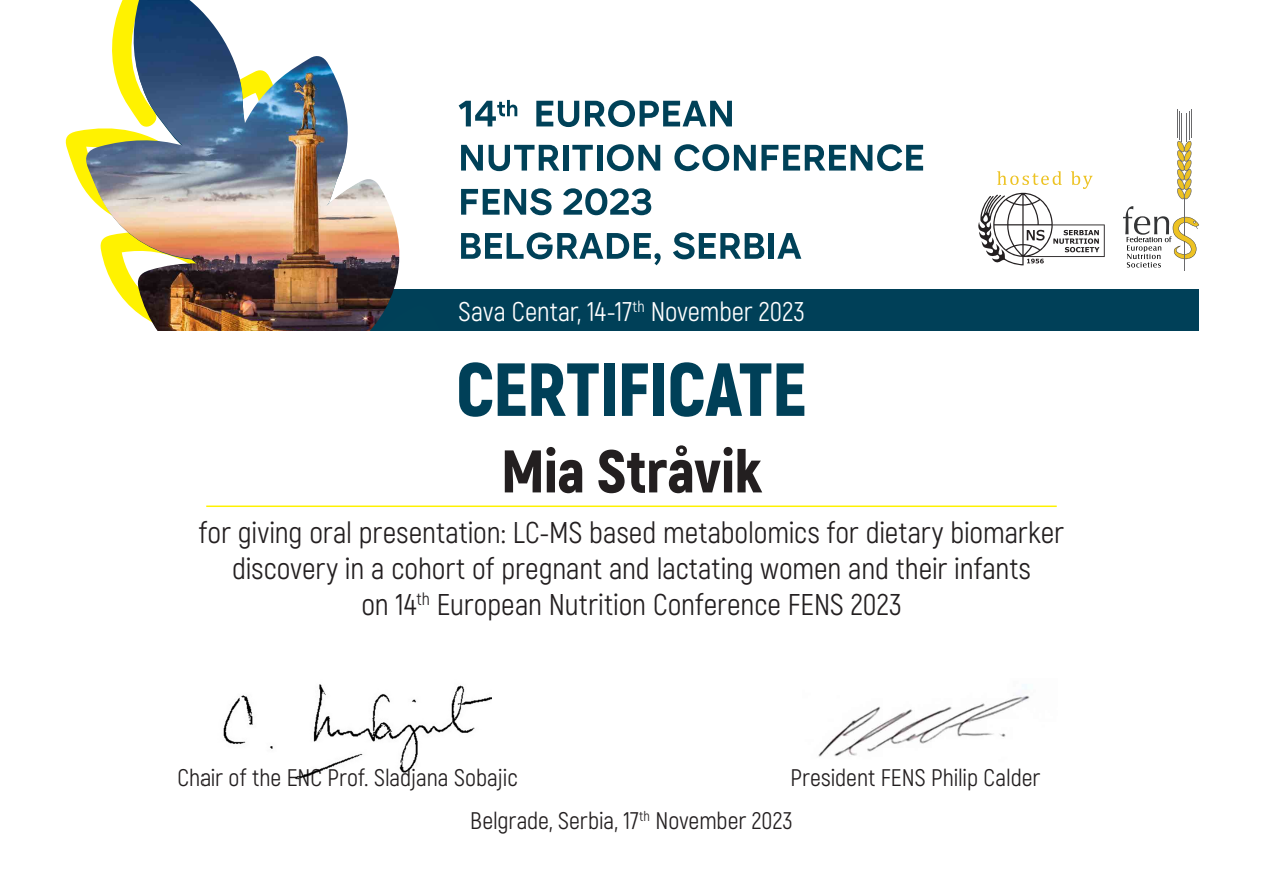
<style>
.page{position:relative;width:1263px;height:893px;background:#fff}
.page>*{position:absolute;margin:0;border:0;box-sizing:border-box;transform-origin:0 0}
.cert{font:900 75px "Akrobat";letter-spacing:-.01em;color:#004058}
.ime{font:900 60px "Akrobat";letter-spacing:-.01em;color:#231f20}
.for{font:30px/36px "Akrobat";color:#231f20;text-align:center}
.konf_datum{font:27px "Akrobat";letter-spacing:.005em;color:#fff}
.datum{font:24px "Akrobat";letter-spacing:-.005em;color:#231f20}
</style>
<div class="page">
<div style="left:280px;top:289px;width:919px;height:43px;background:#004058"></div>
<svg style="left:65px;top:129px;width:20px;height:61px"></svg>
<img style="left:85px;top:0;width:316px;height:332px">
<svg style="left:1123px;top:109px;width:76px;height:162px"></svg>
<svg style="left:978px;top:171px;width:127px;height:94px"></svg>
<img style="left:223px;top:684px;width:269px;height:96px">
<img style="left:818px;top:684px;width:212px;height:73px">
<svg style="left:459px;top:100px;width:58px;height:26px"></svg>
<svg style="left:536px;top:101px;width:43px;height:26px"></svg>
<svg style="left:585px;top:100px;width:147px;height:27px"></svg>
<svg style="left:461px;top:145px;width:22px;height:26px"></svg>
<svg style="left:489px;top:145px;width:70px;height:26px"></svg>
<div style="left:563px;top:145px;width:5px;height:26px;background:#004158"></div>
<svg style="left:572px;top:145px;width:21px;height:26px"></svg>
<div style="left:597px;top:145px;width:5px;height:26px;background:#004158"></div>
<svg style="left:607px;top:144px;width:53px;height:27px"></svg>
<svg style="left:674px;top:144px;width:249px;height:27px"></svg>
<svg style="left:461px;top:188px;width:91px;height:27px"></svg>
<svg style="left:563px;top:188px;width:88px;height:27px"></svg>
<svg style="left:461px;top:232px;width:200px;height:33px"></svg>
<svg style="left:673px;top:232px;width:91px;height:27px"></svg>
<div style="left:768px;top:233px;width:6px;height:26px;background:#004158"></div>
<svg style="left:777px;top:233px;width:24px;height:26px"></svg>
<hr style="left:206px;top:505px;width:851px;height:2px;background:#fff200">
<p class="konf_datum" style="left:459px;top:295px;width:348px">Sava Centar, 14-17<sup>th</sup> November 2023</p>
<p class="cert" style="left:456px;top:341px;width:352px">CERTIFICATE</p>
<p class="ime" style="left:501px;top:432px;width:262px">Mia Stråvik</p>
<p class="for" style="left:199px;top:514px;width:867px">for giving oral presentation: LC-MS based metabolomics for dietary biomarker discovery in a cohort of pregnant and lactating women and their infants</p>
<p class="for" style="left:361px;top:586px;width:542px">on 14<sup>th</sup> European Nutrition Conference FENS 2023</p>
<p class="datum" style="left:177px;top:764px;width:342px">Chair of the ENC Prof. Sladjana Sobajic</p>
<p class="datum" style="left:790px;top:764px;width:251px">President FENS Philip Calder</p>
<p class="datum" style="left:470px;top:806px;width:324px">Belgrade, Serbia, 17<sup>th</sup> November 2023</p>
</div>
